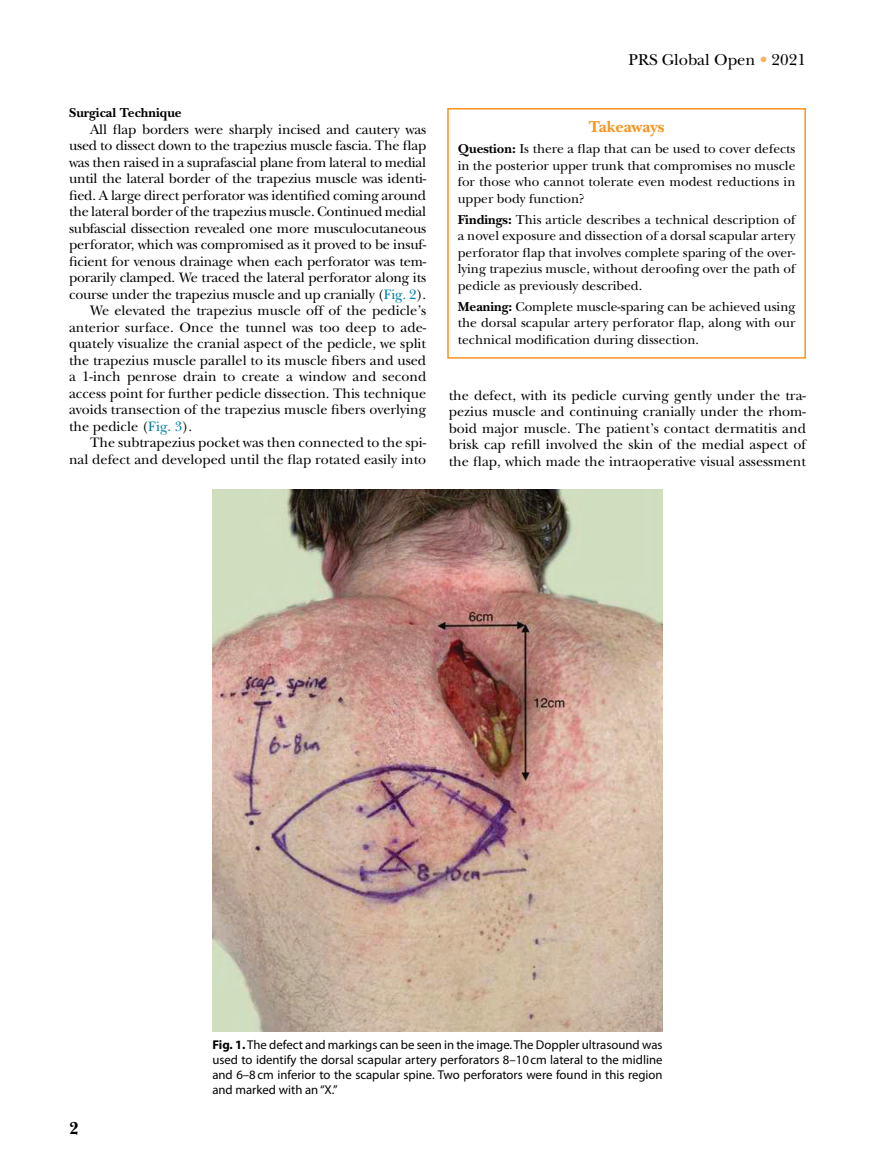
<style>
.page{position:relative;width:878px;height:1175px;background:#fff}
.page>*{position:absolute;margin:0;border:0;box-sizing:border-box;transform-origin:0 0}
.t1{font:700 18px "New Baskerville Std";color:#000}
.t2{font:16.5px "New Baskerville Std";color:#000}
.t3{font:700 16.5px "New Baskerville Std";color:#f7941e}
.t4{font:14.25px/16.5px "New Baskerville Std";letter-spacing:-.015em;color:#000;text-align:justify}
.t5{font:13.5px/16.5px "New Baskerville Std";color:#000;text-align:justify}
.t6{font:700 13.5px "New Baskerville Std";color:#000}
.t7{font:12.75px/15px "Myriad Pro";color:#000;text-align:justify}
.s1{color:#017eac}
.s2{color:#fbb161}
.s3{font-weight:700}
</style>
<div class="page">
<img style="left:212px;top:489px;width:450px;height:542px">
<div style="left:447px;top:108px;width:359px;height:251px;border:2px solid #f7941e"></div>
<p class="t6" style="left:69px;top:105px;width:114px">Surgical Technique</p>
<p class="t4" style="left:90px;top:121px;width:338px">All flap borders were sharply incised and cautery was</p>
<p class="t4" style="left:69px;top:137px;width:359px">used to dissect down to the trapezius muscle fascia. The flap</p>
<p class="t4" style="left:69px;top:154px;width:359px">was then raised in a suprafascial plane from lateral to medial</p>
<p class="t4" style="left:69px;top:170px;width:359px">until the lateral border of the trapezius muscle was identi-</p>
<p class="t4" style="left:69px;top:187px;width:358px">fied. A large direct perforator was identified coming around</p>
<p class="t4" style="left:69px;top:203px;width:358px">the lateral border of the trapezius muscle. Continued medial</p>
<p class="t4" style="left:69px;top:220px;width:359px">subfascial dissection revealed one more musculocutaneous</p>
<p class="t4" style="left:69px;top:236px;width:358px">perforator, which was compromised as it proved to be insuf-</p>
<p class="t4" style="left:69px;top:253px;width:359px">ficient for venous drainage when each perforator was tem-</p>
<p class="t4" style="left:69px;top:269px;width:359px">porarily clamped. We traced the lateral perforator along its</p>
<p class="t4" style="left:69px;top:286px;width:358px">course under the trapezius muscle and up cranially (<span class="s1">Fig. 2</span>).</p>
<p class="t4" style="left:90px;top:302px;width:337px">We elevated the trapezius muscle off of the pedicle’s</p>
<p class="t4" style="left:69px;top:319px;width:359px">anterior surface. Once the tunnel was too deep to ade-</p>
<p class="t4" style="left:69px;top:335px;width:358px">quately visualize the cranial aspect of the pedicle, we split</p>
<p class="t4" style="left:69px;top:352px;width:358px">the trapezius muscle parallel to its muscle fibers and used</p>
<p class="t4" style="left:69px;top:368px;width:359px">a 1-inch penrose drain to create a window and second</p>
<p class="t4" style="left:69px;top:385px;width:358px">access point for further pedicle dissection. This technique</p>
<p class="t4" style="left:69px;top:401px;width:359px">avoids transection of the trapezius muscle fibers overlying</p>
<p class="t4" style="left:69px;top:418px;width:125px">the pedicle (<span class="s1">Fig. 3</span>).</p>
<p class="t4" style="left:90px;top:434px;width:337px">The subtrapezius pocket was then connected to the spi-</p>
<p class="t4" style="left:69px;top:451px;width:359px">nal defect and developed until the flap rotated easily into</p>
<p class="t2" style="left:628px;top:50px;width:179px">PRS Global Open <span class="s2">•</span> 2021</p>
<p class="t3" style="left:589px;top:117px;width:77px">Takeaways</p>
<p class="t5" style="left:458px;top:140px;width:339px"><span class="s3">Question:</span> Is there a flap that can be used to cover defects in the posterior upper trunk that compromises no muscle for those who cannot tolerate even modest reductions in upper body function?</p>
<p class="t5" style="left:458px;top:211px;width:339px"><span class="s3">Findings:</span> This article describes a technical description of a novel exposure and dissection of a dorsal scapular artery perforator flap that involves complete sparing of the over&shy;lying trapezius muscle, without deroofing over the path of pedicle as previously described.</p>
<p class="t5" style="left:458px;top:298px;width:339px"><span class="s3">Meaning:</span> Complete muscle-sparing can be achieved using the dorsal scapular artery perforator flap, along with our technical modification during dissection.</p>
<p class="t4" style="left:449px;top:387px;width:359px">the defect, with its pedicle curving gently under the tra&shy;pezius muscle and continuing cranially under the rhom&shy;boid major muscle. The patient’s contact dermatitis and brisk cap refill involved the skin of the medial aspect of the flap, which made the intraoperative visual assessment</p>
<p class="t1" style="left:69px;top:1118px;width:11px">2</p>
<p class="t7" style="left:212px;top:1037px;width:452px"><span class="s3">Fig. 1.</span> The defect and markings can be seen in the image. The Doppler ultrasound was used to identify the dorsal scapular artery perforators 8–10cm lateral to the midline and 6–8cm inferior to the scapular spine. Two perforators were found in this region and marked with an “X.”</p>
</div>
